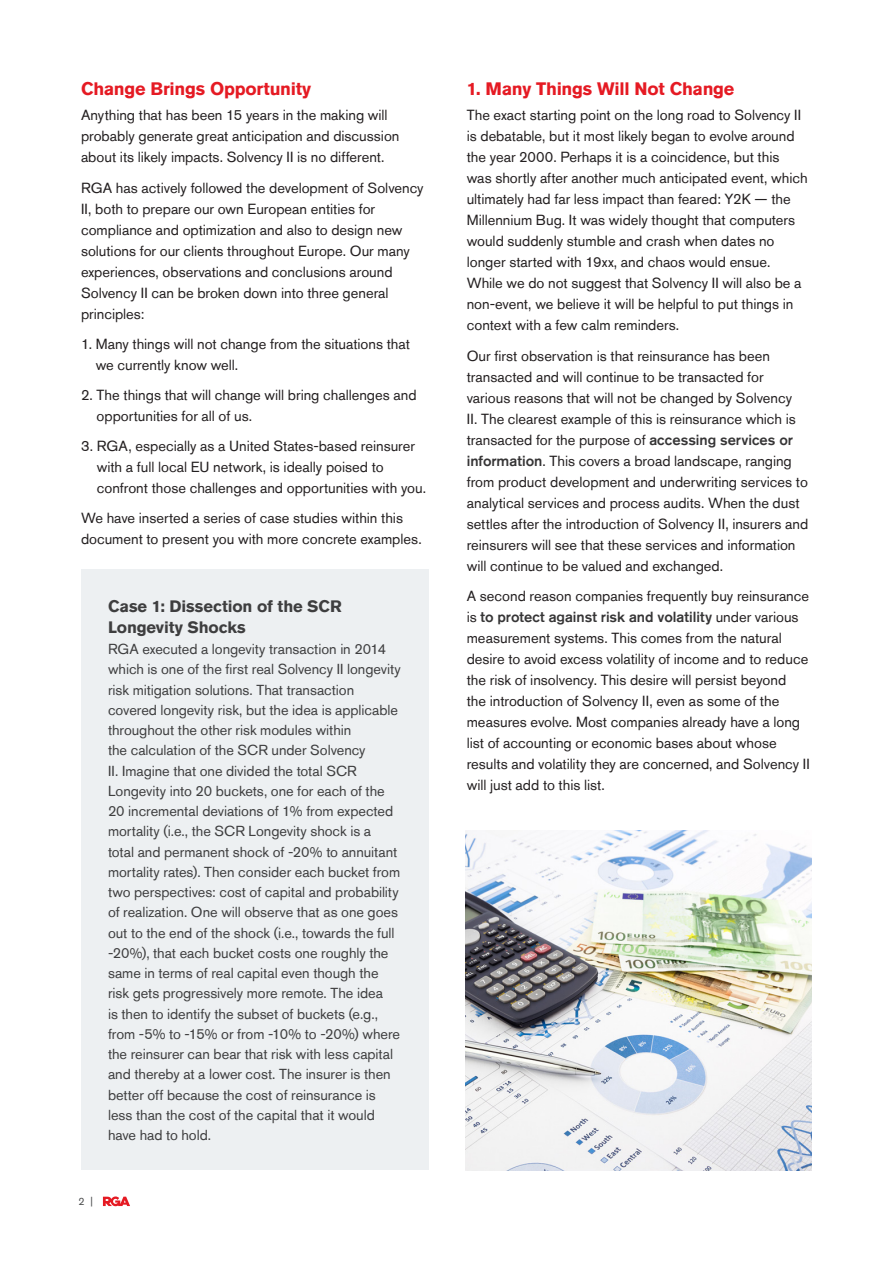
<style>
.page{position:relative;width:893px;height:1263px;background:#fff}
.page>*{position:absolute;margin:0;border:0;box-sizing:border-box;transform-origin:0 0}
.Headers1{font:700 18px "Akzidenz Grotesk Std";letter-spacing:-.015em;color:#e51a23}
.Case_Study_headers{font:700 16.5px/20.2px "Akzidenz Grotesk Std";letter-spacing:-.005em;color:#3e3e3f}
.Body_text{font:14.7px/21px "Akzidenz Grotesk Std";color:#231f20}
.Case_study{font:14.4px/20.2px "Akzidenz Grotesk Std";letter-spacing:-.005em;color:#3e3e3f}
.t1{font:10.5px "Akzidenz Grotesk Std";color:#4b4c4d}
.s1{font-weight:500;color:#363536}
</style>
<div class="page">
<svg style="left:103px;top:1196px;width:27px;height:10px"></svg>
<div style="left:81px;top:570px;width:348px;height:600px;background:#edf0f2"></div>
<img style="left:465px;top:830px;width:347px;height:340px">
<p class="Headers1" style="left:81px;top:78px;width:232px">Change Brings Opportunity</p>
<p class="Body_text" style="left:81px;top:105px;width:320px">Anything that has been 15 years in the making will probably generate great anticipation and discussion about its likely impacts. Solvency II is no different.</p>
<p class="Body_text" style="left:81px;top:177px;width:344px">RGA has actively followed the development of Solvency II, both to prepare our own European entities for compliance and optimization and also to design new solutions for our clients throughout Europe. Our many experiences, observations and conclusions around Solvency II can be broken down into three general principles:</p>
<p class="Body_text" style="left:96px;top:333px;width:316px;text-indent:-15px">1. Many things will not change from the situations that we currently know well.</p>
<p class="Body_text" style="left:97px;top:384px;width:322px;text-indent:-16px">2. The things that will change will bring challenges and opportunities for all of us.</p>
<p class="Body_text" style="left:97px;top:435px;width:331px;text-indent:-16px">3. RGA, especially as a United States-based reinsurer with a full local EU network, is ideally poised to confront those challenges and opportunities with you.</p>
<p class="Body_text" style="left:81px;top:508px;width:342px">We have inserted a series of case studies within this document to present you with more concrete examples.</p>
<p class="Case_Study_headers" style="left:108px;top:596px;width:235px">Case 1: Dissection of the SCR<br>Longevity Shocks</p>
<p class="Case_study" style="left:108px;top:639px;width:294px">RGA executed a longevity transaction in 2014 which is one of the first real Solvency II longevity risk mitigation solutions. That transaction covered longevity risk, but the idea is applicable throughout the other risk modules within<br>the calculation of the SCR under Solvency<br>II. Imagine that one divided the total SCR Longevity into 20 buckets, one for each of the 20 incremental deviations of 1% from expected mortality (i.e., the SCR Longevity shock is a total and permanent shock of -20% to annuitant mortality rates). Then consider each bucket from two perspectives: cost of capital and probability of realization. One will observe that as one goes out to the end of the shock (i.e., towards the full -20%), that each bucket costs one roughly the same in terms of real capital even though the risk gets progressively more remote. The idea<br>is then to identify the subset of buckets (e.g., from -5% to -15% or from -10% to -20%) where the reinsurer can bear that risk with less capital and thereby at a lower cost. The insurer is then better off because the cost of reinsurance is less than the cost of the capital that it would have had to hold.</p>
<p class="t1" style="left:79px;top:1195px;width:16px">2 |</p>
<p class="Headers1" style="left:467px;top:78px;width:269px">1. Many Things Will Not Change</p>
<p class="Body_text" style="left:467px;top:105px;width:342px">The exact starting point on the long road to Solvency II is debatable, but it most likely began to evolve around the year 2000. Perhaps it is a coincidence, but this was shortly after another much anticipated event, which ultimately had far less impact than feared: Y2K — the Millennium Bug. It was widely thought that computers would suddenly stumble and crash when dates no longer started with 19xx, and chaos would ensue.<br>While we do not suggest that Solvency II will also be a non-event, we believe it will be helpful to put things in context with a few calm reminders.</p>
<p class="Body_text" style="left:467px;top:345px;width:343px">Our first observation is that reinsurance has been transacted and will continue to be transacted for various reasons that will not be changed by Solvency<br>II. The clearest example of this is reinsurance which is transacted for the purpose of <span class="s1">accessing services or information</span>. This covers a broad landscape, ranging from product development and underwriting services to analytical services and process audits. When the dust settles after the introduction of Solvency II, insurers and reinsurers will see that these services and information will continue to be valued and exchanged.</p>
<p class="Body_text" style="left:467px;top:585px;width:345px">A second reason companies frequently buy reinsurance is <span class="s1">to protect against risk and volatility</span> under various measurement systems. This comes from the natural desire to avoid excess volatility of income and to reduce the risk of insolvency. This desire will persist beyond<br>the introduction of Solvency II, even as some of the measures evolve. Most companies already have a long list of accounting or economic bases about whose results and volatility they are concerned, and Solvency II will just add to this list.</p>
</div>
